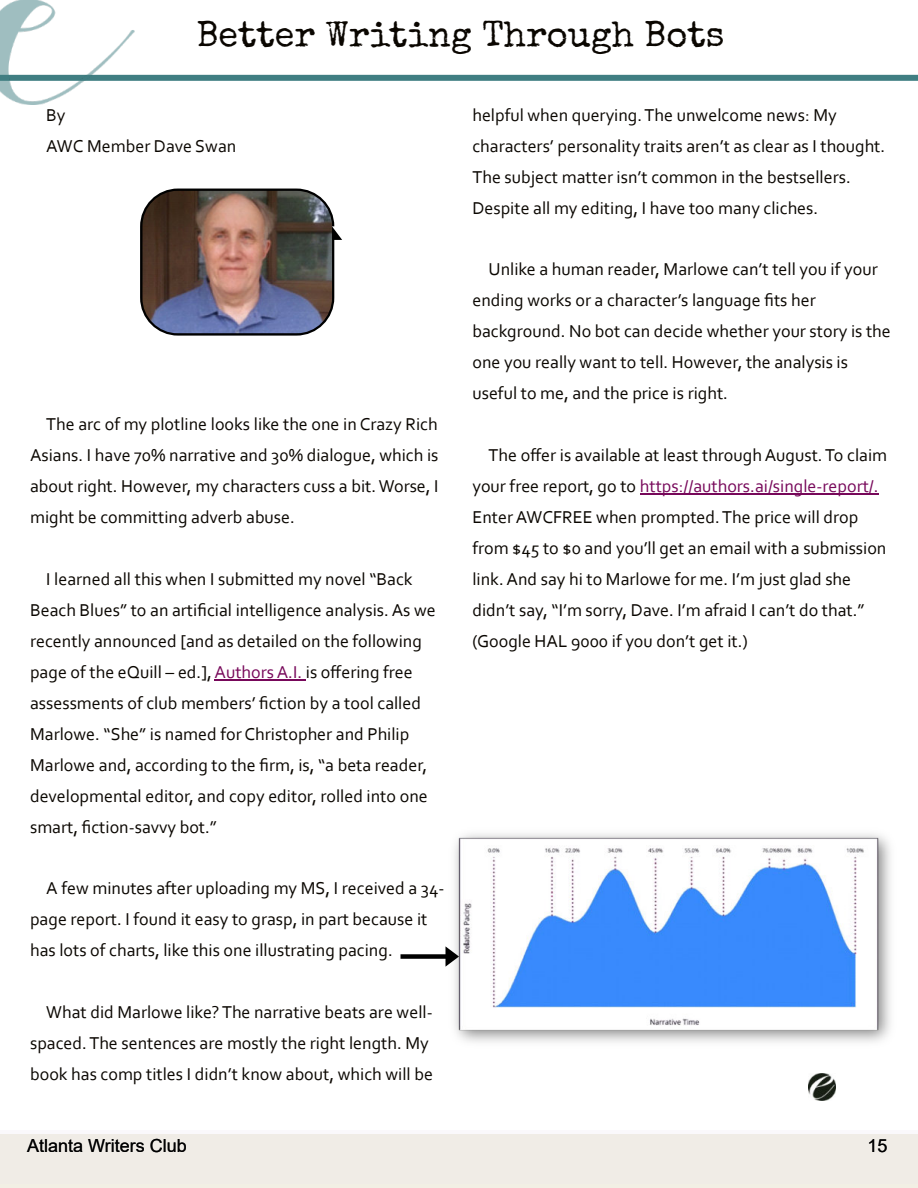
<style>
.page{position:relative;width:918px;height:1188px;background:#fff}
.page>*{position:absolute;margin:0;border:0;box-sizing:border-box;transform-origin:0 0}
.t1{font:36px "Special Elite";color:#0a0600}
.t2{font:18px/30.9px "Corbel";color:#0a0600}
.t3{font:18px "Arial";color:#000}
.s1{color:#77085a}
</style>
<div class="page">
<img style="left:454px;top:833px;width:437px;height:210px">
<div style="left:0;top:1134px;width:918px;height:54px;background:#f2efe4"></div>
<div style="left:0;top:1130px;width:918px;height:54px;background:#f0ece6"></div>
<div style="left:0;top:75px;width:918px;height:6px;background:#407e82"></div>
<img style="left:0;top:0;width:134px;height:104px">
<img style="left:809px;top:1073px;width:27px;height:28px">
<hr style="left:215px;top:679px;width:91px;height:2px;background:#77085a">
<hr style="left:640px;top:494px;width:239px;height:1px;background:#77085a">
<svg style="left:446px;top:946px;width:13px;height:21px"></svg>
<div style="left:401px;top:954px;width:47px;height:5px;background:#000"></div>
<svg style="left:334px;top:226px;width:8px;height:14px"></svg>
<div style="left:140px;top:189px;width:194px;height:147px;border:4px solid #000;border-radius:36px"></div>
<img style="left:142px;top:191px;width:190px;height:142px;border-radius:36px">
<h1 class="t1" style="left:197px;top:21px;width:529px">Better Writing Through Bots</h1>
<p class="t2" style="left:46px;top:101px;width:192px">By<br>AWC Member Dave Swan</p>
<p class="t2" style="left:30px;top:410px;width:410px;text-align:justify;text-indent:16px">The arc of my plotline looks like the one in Crazy Rich Asians. I have 70% narrative and 30% dialogue, which is about right. However, my characters cuss a bit.Worse, I might be committing adverb abuse.</p>
<p class="t2" style="left:30px;top:565px;width:407px;text-indent:16px">I learned all this when I submitted my novel “Back Beach Blues” to an artificial intelligence analysis. As we recently announced [and as detailed on the following page of the eQuill – ed.], <span class="s1">Authors A.I.</span> is offering free assessments of club members’ fiction by a tool called Marlowe. “She” is named for Christopher and Philip Marlowe and, according to the firm, is, “a beta reader, developmental editor, and copy editor, rolled into one smart, fiction-savvy bot.”</p>
<p class="t2" style="left:30px;top:875px;width:416px;text-indent:16px">A few minutes after uploading my MS, I received a 34- page report. I found it easy to grasp, in part because it has lots of charts, like this one illustrating pacing.</p>
<p class="t2" style="left:30px;top:998px;width:404px;text-indent:16px">What did Marlowe like? The narrative beats are well&shy;spaced. The sentences are mostly the right length. My book has comp titles I didn’t know about, which will be</p>
<p class="t2" style="left:472px;top:101px;width:414px">helpful when querying. The unwelcome news: My characters’ personality traits aren’t as clear as I thought.<br>The subject matter isn’t common in the bestsellers.<br>Despite all my editing, I have too many cliches.</p>
<p class="t2" style="left:472px;top:256px;width:420px;text-indent:16px">Unlike a human reader, Marlowe can’t tell you if your ending works or a character’s language fits her background. No bot can decide whether your story is the one you really want to tell. However, the analysis is useful to me, and the price is right.</p>
<p class="t2" style="left:472px;top:441px;width:416px;text-indent:16px">The offer is available at least through August. To claim your free report, go to <span class="s1">https://authors.ai/single-report/.<br></span>Enter AWCFREE when prompted. The price will drop from $45 to $0 and you’ll get an email with a submission link. And say hi to Marlowe for me. I’m just glad she didn’t say, “I’m sorry, Dave. I’m afraid I can’t do that.” (Google HAL 9000 if you don’t get it.)</p>
<p class="t3" style="left:27px;top:1139px;width:161px">Atlanta Writers Club</p>
<p class="t3" style="left:868px;top:1139px;width:22px">15</p>
</div>
